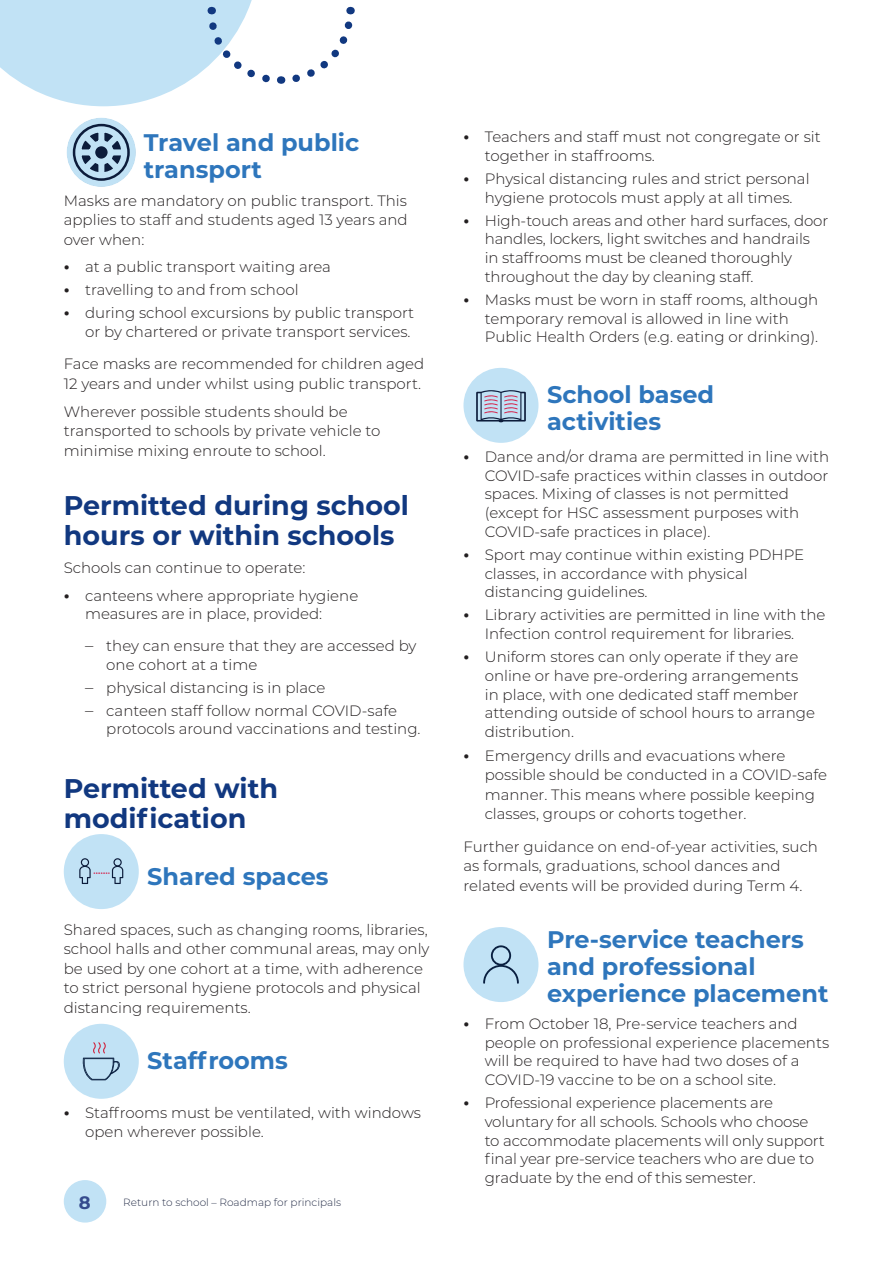
<style>
.page{position:relative;width:893px;height:1263px;background:#fff}
.page>*{position:absolute;margin:0;border:0;box-sizing:border-box;transform-origin:0 0}
.Heading_2{font:700 27px/30px "Montserrat";color:#113880}
.Heading_3{font:700 24px/27px "Montserrat";color:#2e76bc}
.Heading_3_icon{font:700 24px/27px "Montserrat";color:#2e76bc}
.t1{font:700 18px "Montserrat";color:#354b8d}
.Body{font:300 15px/18.8px "Montserrat";color:#231f20}
.t2{font:300 10.5px "Montserrat";color:#2a324c}
.s1{font-weight:700;font-size:16.5px}
.s2{font-size:16.5px}
</style>
<div class="page">
<svg style="left:0;top:0;width:355px;height:106px"></svg>
<div style="left:463px;top:368px;width:75px;height:75px;background:#c1e2f5;border-radius:50%"></div>
<svg style="left:476px;top:390px;width:50px;height:32px"></svg>
<div style="left:64px;top:834px;width:75px;height:75px;background:#c1e2f5;border-radius:50%"></div>
<svg style="left:79px;top:858px;width:44px;height:26px"></svg>
<div style="left:67px;top:118px;width:69px;height:69px;border:6px solid #c1e2f5;border-radius:50%"></div>
<svg style="left:72px;top:123px;width:58px;height:58px;background:#90abc0"></svg>
<div style="left:64px;top:1024px;width:75px;height:75px;background:#c1e2f5;border-radius:50%"></div>
<svg style="left:82px;top:1042px;width:38px;height:38px"></svg>
<div style="left:463px;top:927px;width:75px;height:75px;background:#c1e2f5;border-radius:50%"></div>
<svg style="left:483px;top:945px;width:36px;height:39px"></svg>
<div style="left:64px;top:1180px;width:42px;height:42px;background:#c1e2f5;border-radius:50%"></div>
<h4 class="Heading_3" style="left:144px;top:128px;width:217px">Travel and public transport</h4>
<p class="Body" style="left:64px;top:190px;width:345px;line-height:19.5px;text-align:justify">Masks are mandatory on public transport. This applies to staff and students aged 13 years and over when:</p>
<p class="Body" style="left:64px;top:257px;width:269px"><span class="s1">•</span> at a public transport waiting area</p>
<p class="Body" style="left:64px;top:280px;width:236px"><span class="s1">•</span> travelling to and from school</p>
<p class="Body" style="left:64px;top:303px;width:352px;text-align:right"><span class="s1">•</span> during school excursions by public transport or by chartered or private transport services.</p>
<p class="Body" style="left:64px;top:354px;width:362px;line-height:19.5px">Face masks are recommended for children aged<br>12 years and under whilst using public transport.</p>
<p class="Body" style="left:64px;top:401px;width:318px;line-height:19.5px">Wherever possible students should be transported to schools by private vehicle to minimise mixing enroute to school.</p>
<h3 class="Heading_2" style="left:64px;top:489px;width:347px">Permitted during school hours or within schools</h3>
<p class="Body" style="left:64px;top:558px;width:243px">Schools can continue to operate:</p>
<p class="Body" style="left:85px;top:585px;width:275px;text-indent:-21px"><span class="s1">•</span> canteens where appropriate hygiene measures are in place, provided:</p>
<p class="Body" style="left:106px;top:636px;width:312px;text-indent:-21px"><span class="s2">–</span> they can ensure that they are accessed by one cohort at a time</p>
<p class="Body" style="left:85px;top:677px;width:242px"><span class="s2">–</span> physical distancing is in place</p>
<p class="Body" style="left:106px;top:700px;width:316px;text-indent:-21px"><span class="s2">–</span> canteen staff follow normal COVID-safe protocols around vaccinations and testing.</p>
<h3 class="Heading_2" style="left:64px;top:772px;width:216px">Permitted with modification</h3>
<h4 class="Heading_3_icon" style="left:147px;top:862px;width:183px">Shared spaces</h4>
<p class="Body" style="left:64px;top:919px;width:367px;line-height:19.5px">Shared spaces, such as changing rooms, libraries, school halls and other communal areas, may only be used by one cohort at a time, with adherence to strict personal hygiene protocols and physical distancing requirements.</p>
<h4 class="Heading_3_icon" style="left:147px;top:1046px;width:142px">Staffrooms</h4>
<p class="Body" style="left:85px;top:1102px;width:337px;text-indent:-21px"><span class="s1">•</span> Staffrooms must be ventilated, with windows open wherever possible.</p>
<p class="t1" style="left:79px;top:1189px;width:13px">8</p>
<p class="t2" style="left:123px;top:1195px;width:219px">Return to school – Roadmap for principals</p>
<p class="Body" style="left:485px;top:127px;width:337px;text-indent:-21px"><span class="s1">•</span> Teachers and staff must not congregate or sit together in staffrooms.</p>
<p class="Body" style="left:463px;top:169px;width:348px;text-align:center"><span class="s1">•</span> Physical distancing rules and strict personal hygiene protocols must apply at all times.</p>
<p class="Body" style="left:485px;top:210px;width:345px;text-indent:-21px"><span class="s1">•</span> High-touch areas and other hard surfaces, door handles, lockers, light switches and handrails<br>in staffrooms must be cleaned thoroughly throughout the day by cleaning staff.</p>
<p class="Body" style="left:485px;top:290px;width:335px;text-indent:-21px"><span class="s1">•</span> Masks must be worn in staff rooms, although temporary removal is allowed in line with<br>Public Health Orders (e.g. eating or drinking).</p>
<h4 class="Heading_3_icon" style="left:547px;top:380px;width:169px">School based activities</h4>
<p class="Body" style="left:485px;top:447px;width:346px;text-indent:-21px"><span class="s1">•</span> Dance and/or drama are permitted in line with COVID-safe practices within classes in outdoor spaces. Mixing of classes is not permitted (except for HSC assessment purposes with COVID-safe practices in place).</p>
<p class="Body" style="left:485px;top:545px;width:321px;text-indent:-21px"><span class="s1">•</span> Sport may continue within existing PDHPE classes, in accordance with physical distancing guidelines.</p>
<p class="Body" style="left:485px;top:605px;width:342px;text-indent:-21px"><span class="s1">•</span> Library activities are permitted in line with the<br>Infection control requirement for libraries.</p>
<p class="Body" style="left:485px;top:647px;width:332px;text-indent:-21px"><span class="s1">•</span> Uniform stores can only operate if they are online or have pre-ordering arrangements in place, with one dedicated staff member attending outside of school hours to arrange distribution.</p>
<p class="Body" style="left:485px;top:745px;width:344px;line-height:19.5px;text-indent:-21px"><span class="s1">•</span> Emergency drills and evacuations where possible should be conducted in a COVID-safe manner. This means where possible keeping classes, groups or cohorts together.</p>
<p class="Body" style="left:463px;top:836px;width:356px;line-height:19.5px">Further guidance on end-of-year activities, such as formals, graduations, school dances and related events will be provided during Term 4.</p>
<h4 class="Heading_3" style="left:547px;top:924px;width:283px">Pre-service teachers and professional experience placement</h4>
<p class="Body" style="left:485px;top:1013px;width:346px;text-indent:-21px"><span class="s1">•</span> From October 18, Pre-service teachers and people on professional experience placements will be required to have had two doses of a COVID-19 vaccine to be on a school site.</p>
<p class="Body" style="left:485px;top:1093px;width:342px;text-indent:-21px"><span class="s1">•</span> Professional experience placements are voluntary for all schools. Schools who choose to accommodate placements will only support final year pre-service teachers who are due to graduate by the end of this semester.</p>
</div>
